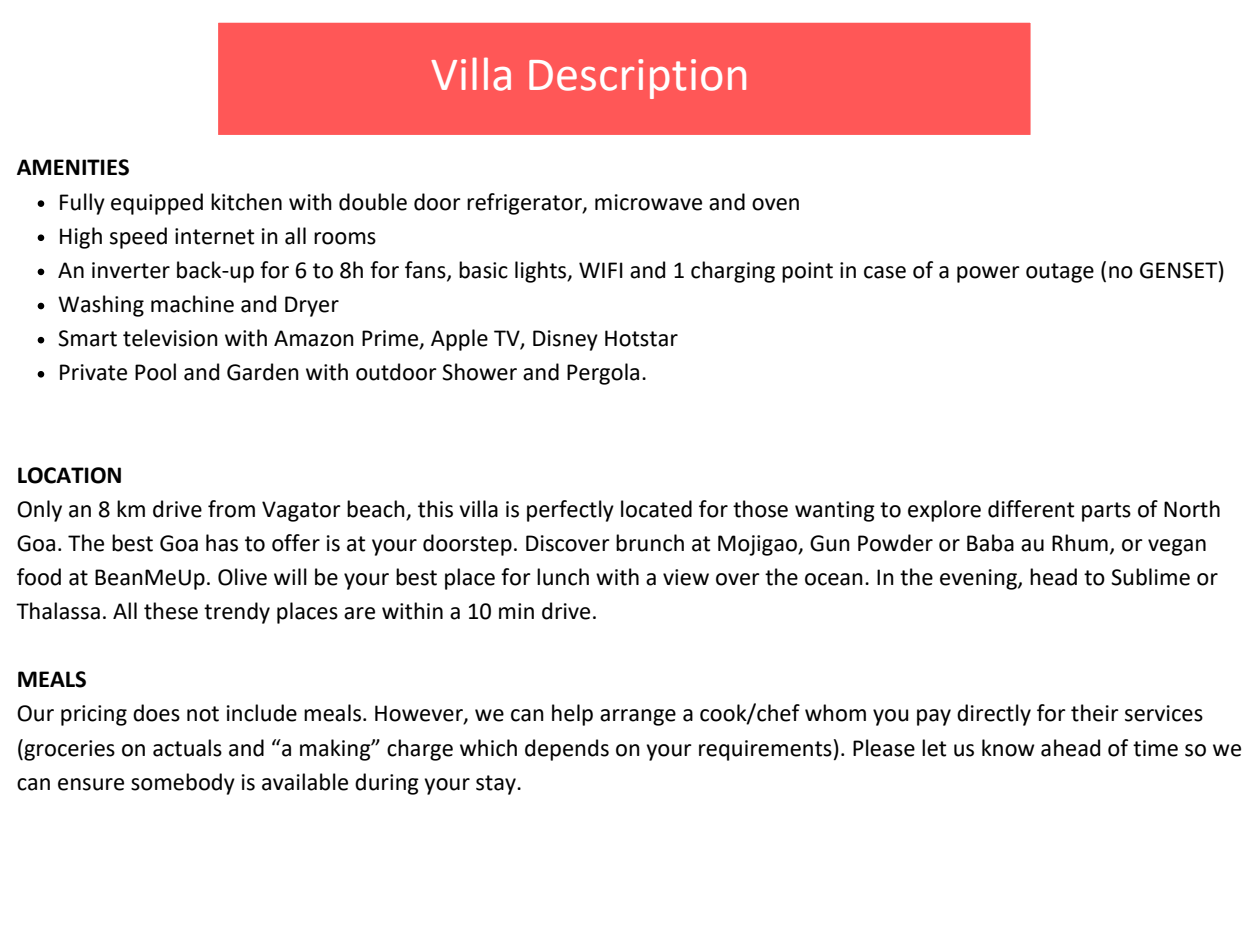
<style>
.page{position:relative;width:1260px;height:945px;background:#fff}
.page>*{position:absolute;margin:0;border:0;box-sizing:border-box;transform-origin:0 0}
.t1{font:48.3px "Calibri";color:#fff}
.t2{font:24.5px/34.1px "Calibri";color:#000}
.t3{font:700 24.5px "Calibri";color:#000}
</style>
<div class="page">
<div style="left:216px;top:21px;width:816px;height:116px;background:#ff5757"></div>
<div style="left:215px;top:19px;width:819px;height:119px;border:3px solid #fff"></div>
<svg style="left:38px;top:200px;width:6px;height:7px"></svg>
<svg style="left:38px;top:234px;width:6px;height:7px"></svg>
<svg style="left:38px;top:269px;width:6px;height:6px"></svg>
<svg style="left:38px;top:303px;width:6px;height:6px"></svg>
<svg style="left:38px;top:337px;width:6px;height:6px"></svg>
<svg style="left:38px;top:371px;width:6px;height:7px"></svg>
<p class="t3" style="left:17px;top:157px;width:114px">AMENITIES</p>
<p class="t1" style="left:431px;top:53px;width:321px">Villa Description</p>
<p class="t2" style="left:58px;top:186px;width:744px">Fully equipped kitchen with double door refrigerator, microwave and oven</p>
<p class="t2" style="left:58px;top:220px;width:320px">High speed internet in all rooms</p>
<p class="t2" style="left:58px;top:255px;width:1168px">An inverter back-up for 6 to 8h for fans, basic lights, WIFI and 1 charging point in case of a power outage (no GENSET)</p>
<p class="t2" style="left:58px;top:289px;width:282px">Washing machine and Dryer</p>
<p class="t2" style="left:58px;top:323px;width:621px">Smart television with Amazon Prime, Apple TV, Disney Hotstar</p>
<p class="t2" style="left:58px;top:357px;width:590px">Private Pool and Garden with outdoor Shower and Pergola.</p>
<p class="t3" style="left:17px;top:464px;width:108px">LOCATION</p>
<p class="t2" style="left:17px;top:493px;width:1206px">Only an 8 km drive from Vagator beach, this villa is perfectly located for those wanting to explore different parts of North Goa. The best Goa has to offer is at your doorstep. Discover brunch at Mojigao, Gun Powder or Baba au Rhum, or vegan food at BeanMeUp. Olive will be your best place for lunch with a view over the ocean. In the evening, head to Sublime or Thalassa. All these trendy places are within a 10 min drive.</p>
<p class="t3" style="left:17px;top:669px;width:72px">MEALS</p>
<p class="t2" style="left:17px;top:698px;width:1227px">Our pricing does not include meals. However, we can help arrange a cook/chef whom you pay directly for their services (groceries on actuals and “a making” charge which depends on your requirements). Please let us know ahead of time so we can ensure somebody is available during your stay.</p>
</div>
